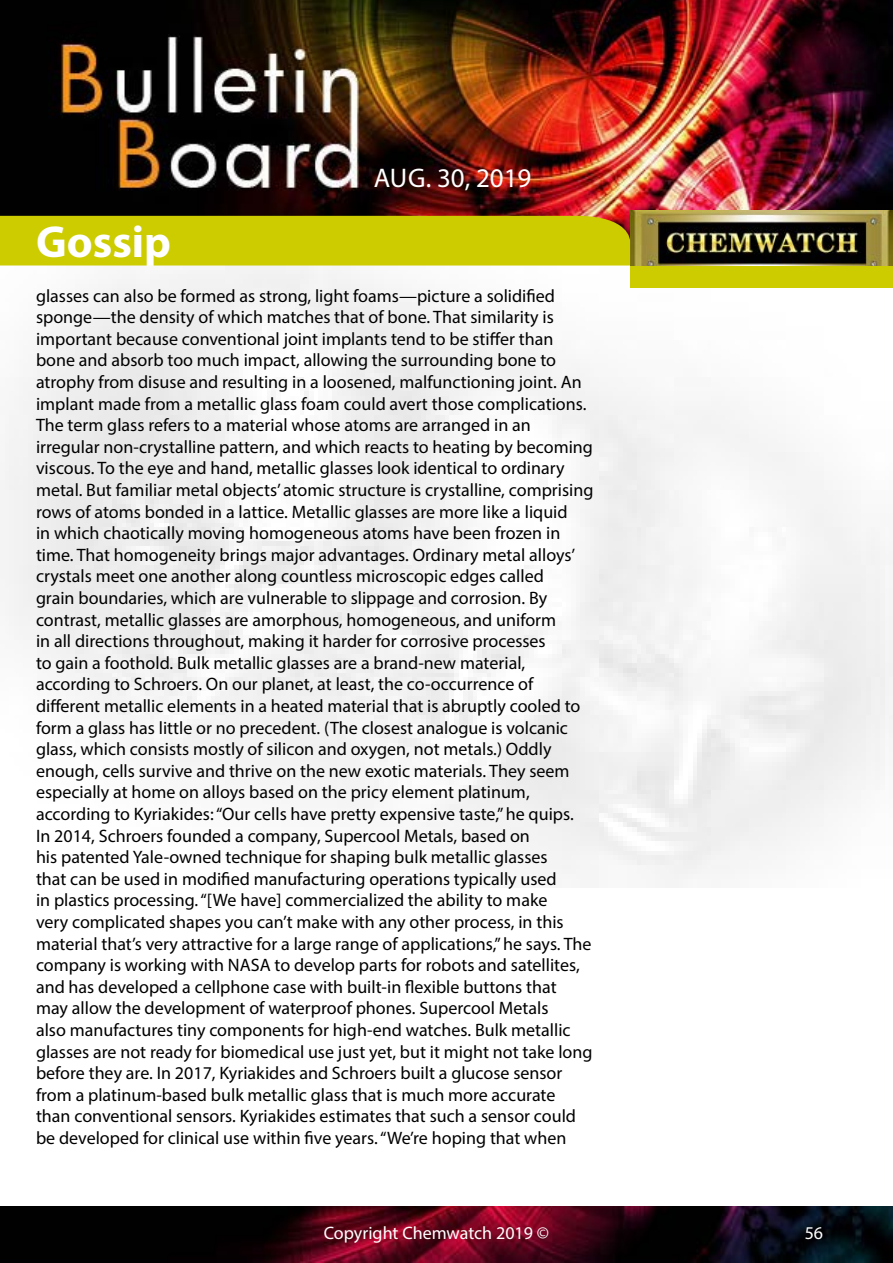
<style>
.page{position:relative;width:893px;height:1263px;background:#fff}
.page>*{position:absolute;margin:0;border:0;box-sizing:border-box;transform-origin:0 0}
.t1{font:700 45px "Myriad Pro";color:#fff}
.t2{font:27px "Myriad Pro";color:#fff}
.t3{font:18px/21.6px "Myriad Pro";color:#000}
.t4{font:18px "Myriad Pro";color:#fff}
</style>
<div class="page">
<img style="left:0;top:0;width:893px;height:887px">
<img style="left:892px;top:288px;width:1px;height:599px">
<div style="left:630px;top:265px;width:263px;height:23px;background:#cc0"></div>
<img style="left:630px;top:210px;width:262px;height:56px">
<div style="left:0;top:216px;width:630px;height:50px;background:#cc0"></div>
<img style="left:0;top:1206px;width:893px;height:57px">
<h2 class="t2" style="left:374px;top:161px;width:159px">Aug. 30, 2019</h2>
<h1 class="t1" style="left:36px;top:213px;width:137px">Gossip</h1>
<p class="t3" style="left:36px;top:284px;width:559px">glasses can also be formed as strong, light foams—picture a solidified sponge—the density of which matches that of bone. That similarity is important because conventional joint implants tend to be stiffer than bone and absorb too much impact, allowing the surrounding bone to atrophy from disuse and resulting in a loosened, malfunctioning joint. An implant made from a metallic glass foam could avert those complications.<br>The term glass refers to a material whose atoms are arranged in an irregular non-crystalline pattern, and which reacts to heating by becoming viscous. To the eye and hand, metallic glasses look identical to ordinary metal. But familiar metal objects’ atomic structure is crystalline, comprising rows of atoms bonded in a lattice. Metallic glasses are more like a liquid<br>in which chaotically moving homogeneous atoms have been frozen in time. That homogeneity brings major advantages. Ordinary metal alloys’ crystals meet one another along countless microscopic edges called<br>grain boundaries, which are vulnerable to slippage and corrosion. By contrast, metallic glasses are amorphous, homogeneous, and uniform<br>in all directions throughout, making it harder for corrosive processes<br>to gain a foothold. Bulk metallic glasses are a brand-new material, according to Schroers. On our planet, at least, the co-occurrence of different metallic elements in a heated material that is abruptly cooled to form a glass has little or no precedent. (The closest analogue is volcanic glass, which consists mostly of silicon and oxygen, not metals.) Oddly enough, cells survive and thrive on the new exotic materials. They seem especially at home on alloys based on the pricy element platinum, according to Kyriakides: “Our cells have pretty expensive taste,” he quips.<br>In 2014, Schroers founded a company, Supercool Metals, based on<br>his patented Yale-owned technique for shaping bulk metallic glasses<br>that can be used in modified manufacturing operations typically used<br>in plastics processing. “[We have] commercialized the ability to make<br>very complicated shapes you can’t make with any other process, in this material that’s very attractive for a large range of applications,” he says. The company is working with NASA to develop parts for robots and satellites, and has developed a cellphone case with built-in flexible buttons that<br>may allow the development of waterproof phones. Supercool Metals<br>also manufactures tiny components for high-end watches. Bulk metallic glasses are not ready for biomedical use just yet, but it might not take long before they are. In 2017, Kyriakides and Schroers built a glucose sensor from a platinum-based bulk metallic glass that is much more accurate than conventional sensors. Kyriakides estimates that such a sensor could be developed for clinical use within five years. “We’re hoping that when</p>
<p class="t4" style="left:324px;top:1222px;width:227px">Copyright Chemwatch 2019 ©</p>
<p class="t4" style="left:805px;top:1222px;width:20px">56</p>
</div>
